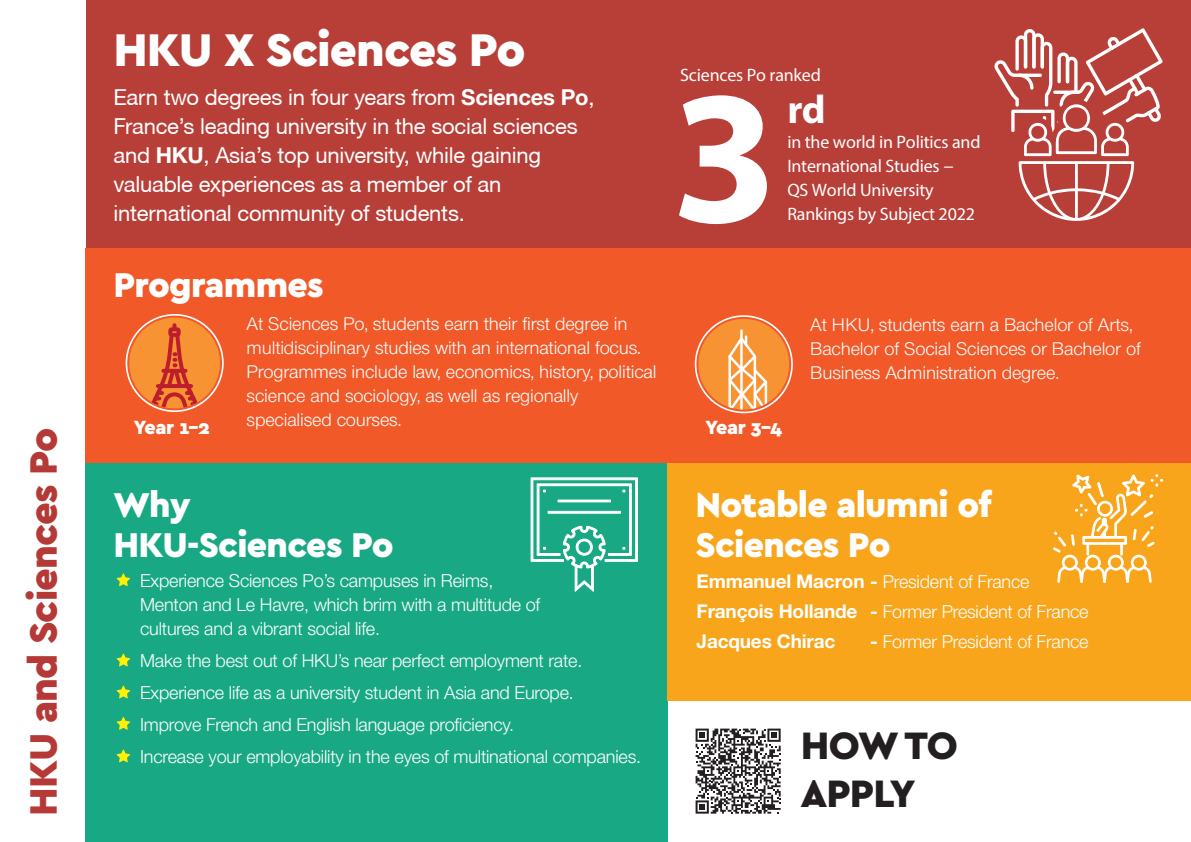
<style>
.page{position:relative;width:1191px;height:842px;background:#fff}
.page>*{position:absolute;margin:0;border:0;box-sizing:border-box;transform-origin:0 0}
.t1{font:700 191.6px "Myriad Pro";color:#fff}
.t2{font:900 48px "Cera GR";letter-spacing:-.02em;color:#fff}
.t3{font:900 40px "Cera GR";letter-spacing:-.02em;color:#b53936}
.t4{font:900 40px/48px "Cera GR";letter-spacing:-.02em;color:#231f20}
.t5{font:700 40px "Myriad Pro";color:#fff}
.t6{font:900 36px/40px "Cera GR";letter-spacing:-.02em;color:#fff}
.t7{font:22px/29px "Helvetica Neue CE";letter-spacing:-.01em;color:#fff}
.t8{font:900 20px "Cera GR";letter-spacing:-.02em;color:#fff}
.t9{font:700 19px/30px "Helvetica Neue LT Pro";letter-spacing:-.01em;color:#fff}
.t10{font:300 18px/32px "Helvetica Neue LT Pro";letter-spacing:-.01em;color:#fff}
.t11{font:300 18px/24px "Neue Helvetica BQ";letter-spacing:-.01em;color:#fff}
.t12{font:18px/23.8px "Myriad Pro";letter-spacing:-.01em;color:#fff}
.s1{font-family:"Helvetica Neue LT Pro";font-weight:700}
.s2{font-weight:700;font-size:19px}
</style>
<div class="page">
<div style="left:85px;top:0;width:1106px;height:249px;background:#b73f38"></div>
<div style="left:85px;top:248px;width:1106px;height:215px;background:#f15929"></div>
<div style="left:85px;top:463px;width:582px;height:379px;background:#19a884"></div>
<div style="left:667px;top:463px;width:524px;height:237px;background:#f9a51b"></div>
<svg style="left:1053px;top:474px;width:110px;height:109px"></svg>
<svg style="left:530px;top:477px;width:108px;height:115px"></svg>
<svg style="left:994px;top:28px;width:168px;height:193px"></svg>
<svg style="left:117px;top:573px;width:13px;height:13px"></svg>
<svg style="left:117px;top:653px;width:13px;height:13px"></svg>
<svg style="left:117px;top:685px;width:13px;height:13px"></svg>
<svg style="left:117px;top:717px;width:13px;height:13px"></svg>
<svg style="left:117px;top:749px;width:13px;height:13px"></svg>
<div style="left:695px;top:315px;width:98px;height:98px;border:2px solid #fff;border-radius:50%"></div>
<div style="left:698px;top:319px;width:91px;height:91px;background:#f79332;border-radius:50%"></div>
<svg style="left:728px;top:329px;width:39px;height:81px"></svg>
<div style="left:126px;top:314px;width:98px;height:98px;border:2px solid #fff;border-radius:50%"></div>
<div style="left:129px;top:318px;width:91px;height:90px;background:#f79332;border-radius:50%"></div>
<hr style="left:132px;top:409px;width:85px;height:1px;background:#be1d2c">
<svg style="left:143px;top:325px;width:63px;height:83px"></svg>
<svg style="left:695px;top:729px;width:85px;height:85px"></svg>
<h3 class="t3" style="left:20px;top:816px;width:390px;rotate:-90deg">HKU and Sciences Po</h3>
<h2 class="t2" style="left:113px;top:22px;width:414px">HKU X Sciences Po</h2>
<p class="t7" style="left:113px;top:83px;width:483px">Earn two degrees in four years from <span class="s1">Sciences Po</span>, France’s leading university in the social sciences and <span class="s1">HKU</span>, Asia’s top university, while gaining valuable experiences as a member of an international community of students.</p>
<p class="t12" style="left:680px;top:62px;width:142px">Sciences Po ranked</p>
<h1 class="t1" style="left:671px;top:32px;width:108px">3</h1>
<h3 class="t5" style="left:787px;top:83px;width:40px">rd</h3>
<p class="t12" style="left:787px;top:130px;width:195px">in the world in Politics and<br>International Studies -<br>QS World University<br>Rankings by Subject 2022</p>
<h3 class="t6" style="left:113px;top:265px;width:212px">Programmes</h3>
<p class="t11" style="left:247px;top:312px;width:411px">At Sciences Po, students earn their first degree in multidisciplinary studies with an international focus.<br>Programmes include law, economics, history, political science and sociology, as well as regionally specialised courses.</p>
<p class="t8" style="left:134px;top:415px;width:78px">Year 1–2</p>
<p class="t8" style="left:705px;top:415px;width:78px">Year 3–4</p>
<p class="t11" style="left:810px;top:313px;width:332px">At HKU, students earn a Bachelor of Arts,<br>Bachelor of Social Sciences or Bachelor of<br>Business Administration degree.</p>
<h3 class="t6" style="left:113px;top:485px;width:282px">Why<br>HKU-Sciences Po</h3>
<p class="t10" style="left:140px;top:568px;width:402px;line-height:24px">Experience Sciences Po’s campuses in Reims,<br>Menton and Le Havre, which brim with a multitude of cultures and a vibrant social life.</p>
<p class="t10" style="left:140px;top:644px;width:502px">Make the best out of HKU’s near perfect employment rate.<br>Experience life as a university student in Asia and Europe.<br>Improve French and English language proficiency.<br>Increase your employability in the eyes of multinational companies.</p>
<h3 class="t6" style="left:695px;top:485px;width:298px">Notable alumni of<br>Sciences Po</h3>
<p class="t10" style="left:696px;top:565px;width:334px"><span class="s2">Emmanuel Macron -</span> President of France</p>
<p class="t9" style="left:696px;top:595px;width:162px">François Hollande<br>Jacques Chirac</p>
<p class="t10" style="left:870px;top:595px;width:220px"><span class="s2">-</span> Former President of France</p>
<p class="t10" style="left:870px;top:625px;width:220px"><span class="s2">-</span> Former President of France</p>
<h3 class="t4" style="left:800px;top:722px;width:158px">HOW TO<br>APPLY</h3>
</div>
